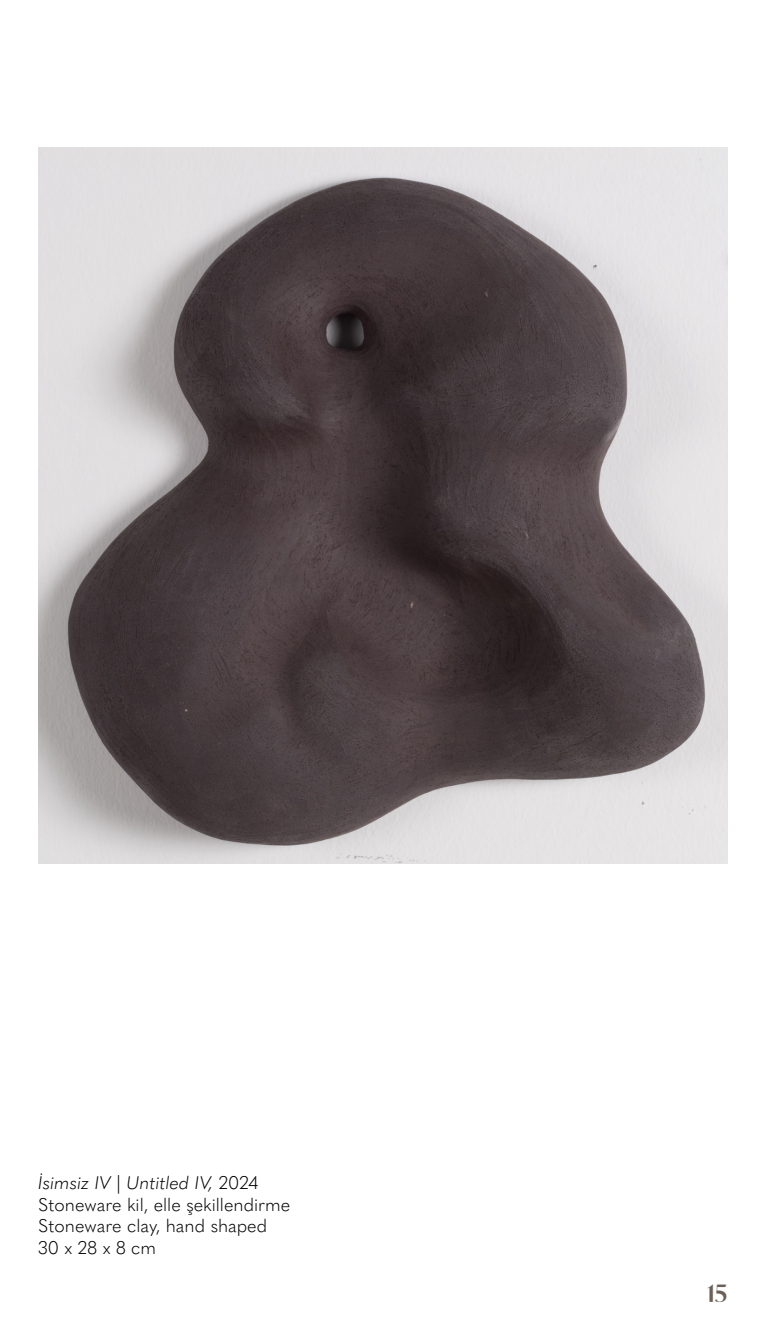
<style>
.page{position:relative;width:766px;height:1340px;background:#fff}
.page>*{position:absolute;margin:0;border:0;box-sizing:border-box;transform-origin:0 0}
.t1{font:24.75px "Tangerine";color:#6d5e56}
.t2{font:300 18px "Quasimoda";color:#000}
.t3{font:italic 300 18px "Quasimoda";color:#000}
.s1{font-style:normal}
</style>
<div class="page">
<img style="left:38px;top:147px;width:689px;height:716px">
<p class="t3" style="left:38px;top:1168px;width:222px">İsimsiz IV | Untitled IV, <span class="s1">2024</span></p>
<p class="t2" style="left:38px;top:1190px;width:253px">Stoneware kil, elle şekillendirme</p>
<p class="t2" style="left:38px;top:1212px;width:230px">Stoneware clay, hand shaped</p>
<p class="t2" style="left:38px;top:1233px;width:119px">30 x 28 x 8 cm</p>
<h1 class="t1" style="left:706px;top:1277px;width:23px">15</h1>
</div>
